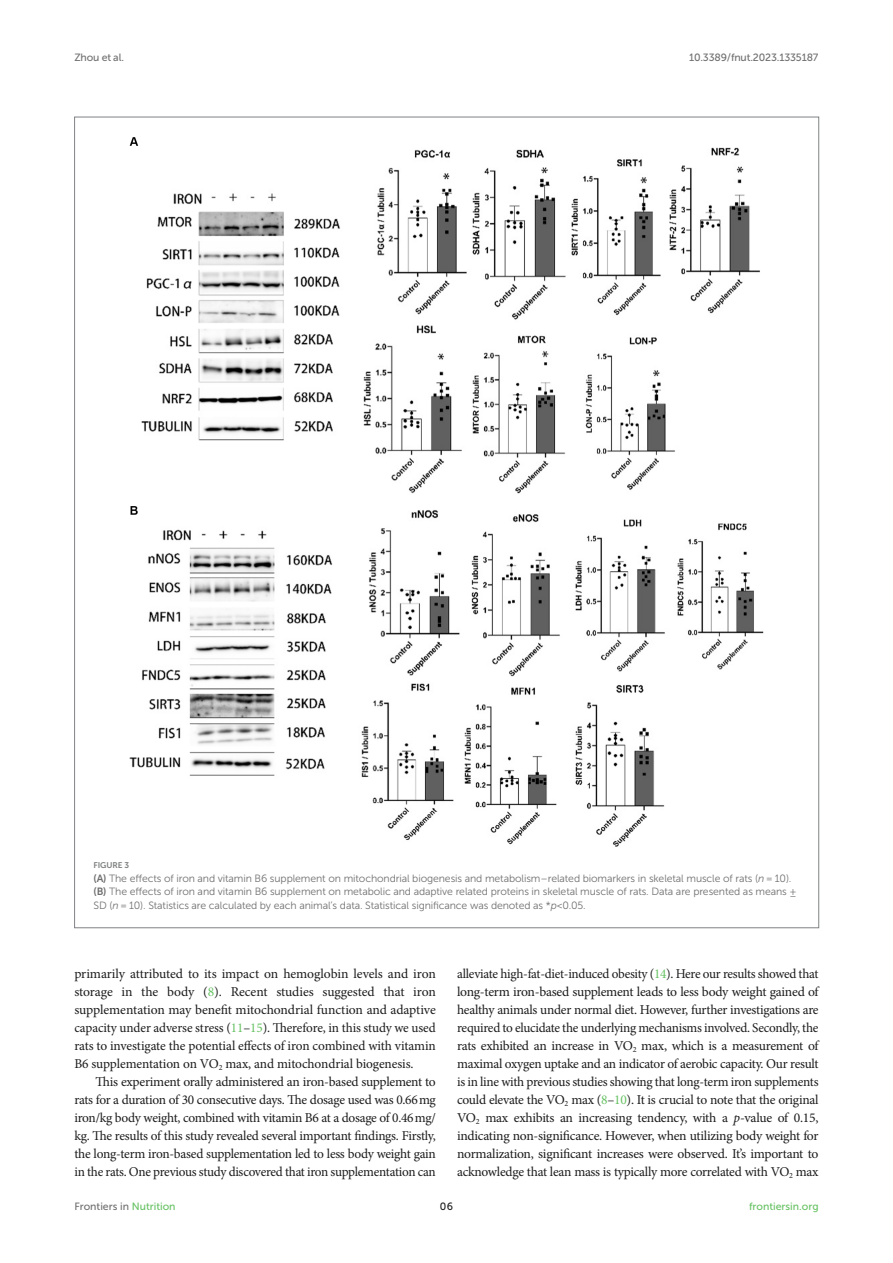
<style>
.page{position:relative;width:893px;height:1263px;background:#fff}
.page>*{position:absolute;margin:0;border:0;box-sizing:border-box;transform-origin:0 0}
.TEXT{font:13.5px/18px "Minion Pro";letter-spacing:-.025em;color:#1b1c1b;text-align:justify}
.TEXT_FLUSH{font:13.5px/18px "Minion Pro";letter-spacing:-.01em;color:#1b1c1b;text-align:justify}
.FIG_LEG{font:10.5px/13.5px "Museo Sans 300";letter-spacing:-.01em;color:#706f70}
.t1{font:10.5px "Museo Sans 500";letter-spacing:-.015em;color:#706f70}
.t2{font:10.5px "Museo Sans 500";color:#65c161}
.t3{font:10.5px "Museo Sans 500";color:#1b1c1b}
.FIG_HD{font:8.25px "Museo Sans 700";letter-spacing:-.01em;color:#7e7f7f}
.s1{font-family:"Museo Sans 700"}
.s2{font-style:italic}
.s3{color:#65c161}
</style>
<div class="page">
<img style="left:129px;top:137px;width:635px;height:710px">
<p class="t1" style="left:74px;top:51px;width:51px">Zhou et al.</p>
<p class="t1" style="left:689px;top:51px;width:131px">10.3389/fnut.2023.1335187</p>
<p class="FIG_HD" style="left:94px;top:861px;width:37px">FIGURE 3</p>
<p class="FIG_LEG" style="left:94px;top:871px;width:705px"><span class="s1">(A)</span> The effects of iron and vitamin B6 supplement on mitochondrial biogenesis and metabolism–related biomarkers in skeletal muscle of rats (<span class="s2">n</span> = 10). <span class="s1">(B)</span> The effects of iron and vitamin B6 supplement on metabolic and adaptive related proteins in skeletal muscle of rats. Data are presented as means ±<br>SD (<span class="s2">n</span> = 10). Statistics are calculated by each animal’s data. Statistical significance was denoted as *<span class="s2">p</span>&lt;0.05.</p>
<p class="TEXT_FLUSH" style="left:74px;top:965px;width:363px">primarily attributed to its impact on hemoglobin levels and iron storage in the body (<span class="s3">8</span>). Recent studies suggested that iron supplementation may benefit mitochondrial function and adaptive capacity under adverse stress (<span class="s3">11</span>–<span class="s3">15</span>). Therefore, in this study we used rats to investigate the potential effects of iron combined with vitamin B6 supplementation on VO<sub>2</sub> max, and mitochondrial biogenesis.</p>
<p class="TEXT" style="left:74px;top:1073px;width:363px;text-indent:21px">This experiment orally administered an iron-based supplement to rats for a duration of 30 consecutive days. The dosage used was 0.66mg iron/kg body weight, combined with vitamin B6 at a dosage of 0.46mg/ kg. The results of this study revealed several important findings. Firstly, the long-term iron-based supplementation led to less body weight gain in the rats. One previous study discovered that iron supplementation can</p>
<p class="TEXT" style="left:457px;top:965px;width:363px">alleviate high-fat-diet-induced obesity (<span class="s3">14</span>). Here our results showed that long-term iron-based supplement leads to less body weight gained of healthy animals under normal diet. However, further investigations are required to elucidate the underlying mechanisms involved. Secondly, the rats exhibited an increase in VO<sub>2</sub> max, which is a measurement of maximal oxygen uptake and an indicator of aerobic capacity. Our result is in line with previous studies showing that long-term iron supplements could elevate the VO<sub>2</sub> max (<span class="s3">8</span>–<span class="s3">10</span>). It is crucial to note that the original VO<sub>2</sub> max exhibits an increasing tendency, with a <span class="s2">p</span>-value of 0.15, indicating non-significance. However, when utilizing body weight for normalization, significant increases were observed. It’s important to acknowledge that lean mass is typically more correlated with VO<sub>2</sub> max</p>
<p class="t1" style="left:74px;top:1200px;width:103px">Frontiers in <span class="s3">Nutrition</span></p>
<p class="t3" style="left:440px;top:1200px;width:15px">06</p>
<p class="t2" style="left:749px;top:1200px;width:71px">frontiersin.org</p>
</div>
